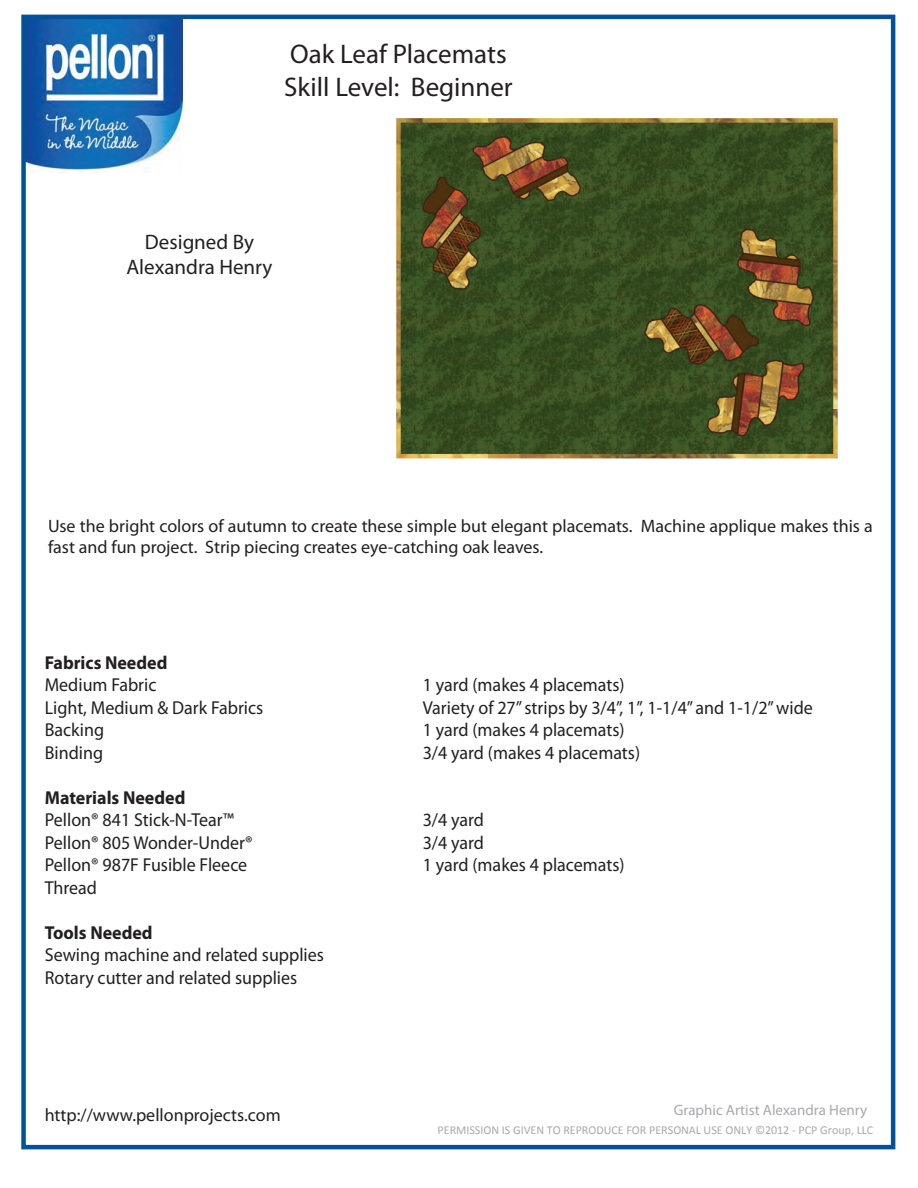
<style>
.page{position:relative;width:918px;height:1188px;background:#fff}
.page>*{position:absolute;margin:0;border:0;box-sizing:border-box;transform-origin:0 0}
.t1{font:27px/32.4px "Myriad Pro";color:#231f20}
.t2{font:21px/25.2px "Myriad Pro";color:#231f20;text-align:center}
.t3{font:18.75px/22.5px "Myriad Pro";color:#231f20;scale:.96 1}
.t4{font:700 18.75px/22.5px "Myriad Pro";color:#231f20;scale:.96 1}
.t5{font:18px/21.6px "Myriad Pro";color:#231f20}
.t6{font:15px "Myriad Pro";color:#a8a9ad}
.t7{font:12px "Calibri";color:#a8a9ad}
.s1{font-weight:400}
.s2{font-weight:700}
</style>
<div class="page">
<img style="left:26px;top:20px;width:157px;height:153px">
<div style="left:21px;top:15px;width:874px;height:1134px;border:4px solid #01529b"></div>
<img style="left:401px;top:123px;width:432px;height:330px">
<p class="t1" style="left:284px;top:38px;width:230px">Oak Leaf Placemats<br>Skill Level: Beginner</p>
<p class="t2" style="left:126px;top:229px;width:148px">Designed By<br>Alexandra Henry</p>
<p class="t5" style="left:48px;top:515px;width:826px">Use the bright colors of autumn to create these simple but elegant placemats. Machine applique makes this a fast and fun project. Strip piecing creates eye-catching oak leaves.</p>
<p class="t4" style="left:45px;top:651px;width:129px">Fabrics Needed<br><span class="s1">Medium Fabric</span></p>
<p class="t3" style="left:423px;top:674px;width:212px">1 yard (makes 4 placemats)</p>
<p class="t3" style="left:45px;top:696px;width:229px">Light, Medium &amp; Dark Fabrics</p>
<p class="t3" style="left:423px;top:696px;width:408px">Variety of 27” strips by 3/4”, 1”, 1-1/4” and 1-1/2” wide</p>
<p class="t3" style="left:45px;top:719px;width:63px">Backing</p>
<p class="t3" style="left:423px;top:719px;width:212px">1 yard (makes 4 placemats)</p>
<p class="t3" style="left:45px;top:741px;width:62px">Binding</p>
<p class="t3" style="left:423px;top:741px;width:228px">3/4 yard (makes 4 placemats)</p>
<p class="t3" style="left:45px;top:786px;width:198px"><span class="s2">Materials Needed<br></span>Pellon® 841 Stick-N-Tear™</p>
<p class="t3" style="left:423px;top:808px;width:65px">3/4 yard</p>
<p class="t3" style="left:45px;top:831px;width:218px">Pellon® 805 Wonder-Under®</p>
<p class="t3" style="left:423px;top:831px;width:65px">3/4 yard</p>
<p class="t3" style="left:45px;top:853px;width:213px">Pellon® 987F Fusible Fleece</p>
<p class="t3" style="left:423px;top:853px;width:212px">1 yard (makes 4 placemats)</p>
<p class="t3" style="left:45px;top:876px;width:56px">Thread</p>
<p class="t3" style="left:45px;top:921px;width:292px"><span class="s2">Tools Needed<br></span>Sewing machine and related supplies<br>Rotary cutter and related supplies</p>
<p class="t5" style="left:45px;top:1104px;width:237px">http://www.pellonprojects.com</p>
<p class="t6" style="left:674px;top:1100px;width:195px">Graphic Artist Alexandra Henry</p>
<p class="t7" style="left:437px;top:1123px;width:437px">PERMISSION IS GIVEN TO REPRODUCE FOR PERSONAL USE ONLY ©2012 - PCP Group, LLC</p>
</div>
